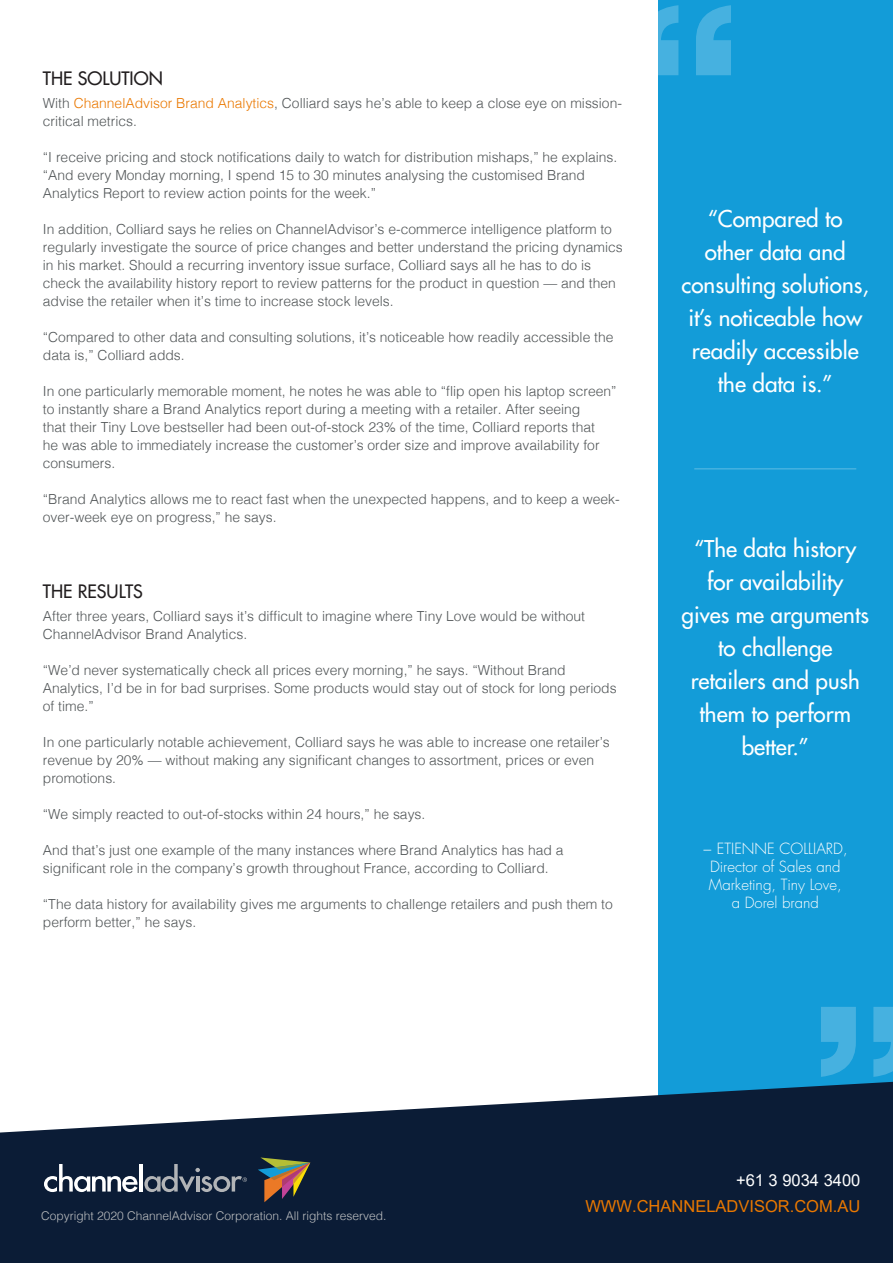
<style>
.page{position:relative;width:893px;height:1263px;background:#fff}
.page>*{position:absolute;margin:0;border:0;box-sizing:border-box;transform-origin:0 0}
.t1{font:210px "Krungthep";color:#fff}
.t2{font:500 22.5px/33px "Futura Std";color:#fff;text-align:center}
.t3{font:500 18px "Futura Std";color:#221e1f}
.t4{font:16.5px "Arial";color:#ea7800}
.t5{font:16.5px "Arial";color:#fff}
.t6{font:300 15px/18px "Futura Std";color:#fff;text-align:center}
.t7{font:300 13.8px/18px "Helvetica";color:#515557}
.t8{font:300 12px "Helvetica";color:#bcbec0}
.s1{color:#ea7800}
.s2{font-style:inherit}
</style>
<div class="page">
<div style="left:658px;top:1px;width:235px;height:1115px;background:#139cd8"></div>
<svg style="left:0;top:1082px;width:893px;height:181px;background:#2c3c53"></svg>
<svg style="left:258px;top:1157px;width:52px;height:45px;background:#615647"></svg>
<svg style="left:44px;top:1164px;width:94px;height:28px"></svg>
<hr style="left:139px;top:1164px;width:3px;height:27px;background:#fff">
<svg style="left:144px;top:1164px;width:103px;height:28px;background:#3a475a"></svg>
<hr style="left:694px;top:468px;width:162px;height:2px;background:#fff">
<h3 class="t3" style="left:43px;top:67px;width:121px">THE SOLUTION</h3>
<p class="t7" style="left:43px;top:93px;width:581px">With <span class="s1">ChannelAdvisor Brand Analytics</span>, Colliard says he’s able to keep a close eye on mission&shy;critical metrics.</p>
<p class="t7" style="left:43px;top:147px;width:576px">“I receive pricing and stock notifications daily to watch for distribution mishaps,” he explains. “And every Monday morning, I spend 15 to 30 minutes analy<span class="s2">s</span>ing the customi<span class="s2">s</span>ed Brand<br>Analytics Report to review action points for the week.”</p>
<p class="t7" style="left:43px;top:219px;width:581px">In addition, Colliard says he relies on ChannelAdvisor’s e-commerce intelligence platform to regularly investigate the source of price changes and better understand the pricing dynamics in his market. Should a recurring inventory issue surface, Colliard says all he has to do is check the availability history report to review patterns for the product in question — and then advise the retailer when it’s time to increase stock levels.</p>
<p class="t7" style="left:43px;top:327px;width:572px">“Compared to other data and consulting solutions, it’s noticeable how readily accessible the data is,” Colliard adds.</p>
<p class="t7" style="left:43px;top:381px;width:575px">In one particularly memorable moment, he notes he was able to “flip open his laptop screen” to instantly share a Brand Analytics report during a meeting with a retailer. After seeing<br>that their Tiny Love bestseller had been out-of-stock 23% of the time, Colliard reports that<br>he was able to immediately increase the customer’s order size and improve availability for consumers.</p>
<p class="t7" style="left:43px;top:489px;width:578px">“Brand Analytics allows me to react fast when the unexpected happens, and to keep a week&shy;over-week eye on progress,” he says.</p>
<h3 class="t3" style="left:43px;top:580px;width:102px">THE RESULTS</h3>
<p class="t7" style="left:43px;top:606px;width:544px">After three years, Colliard says it’s difficult to imagine where Tiny Love would be without<br>ChannelAdvisor Brand Analytics.</p>
<p class="t7" style="left:43px;top:660px;width:575px">“We’d never systematically check all prices every morning,” he says. “Without Brand<br>Analytics, I’d be in for bad surprises. Some products would stay out of stock for long periods of time.”</p>
<p class="t7" style="left:43px;top:732px;width:568px">In one particularly notable achievement, Colliard says he was able to increase one retailer’s revenue by 20% — without making any significant changes to assortment, prices or even promotions.</p>
<p class="t7" style="left:43px;top:804px;width:384px">“We simply reacted to out-of-stocks within 24 hours,” he says.</p>
<p class="t7" style="left:43px;top:840px;width:522px">And that’s just one example of the many instances where Brand Analytics has had a significant role in the company’s growth throughout France, according to Colliard.</p>
<p class="t7" style="left:43px;top:894px;width:571px">“The data history for availability gives me arguments to challenge retailers and push them to perform better,” he says.</p>
<h1 class="t1" style="left:626px;top:-33px;width:124px">“</h1>
<h2 class="t2" style="left:682px;top:202px;width:189px">“Compared to other data and consulting solutions, it’s noticeable how readily accessible the data is.”</h2>
<h2 class="t2" style="left:682px;top:532px;width:189px">“The data history for availability gives me arguments to challenge retailers and push them to perform better.”</h2>
<p class="t6" style="left:703px;top:840px;width:146px">− ETIENNE COLLIARD,<br>Director of Sales and<br>Marketing, Tiny Love, a Dorel brand</p>
<h1 class="t1" style="left:926px;top:1115px;width:124px;rotate:-180deg">“</h1>
<p class="t8" style="left:41px;top:1206px;width:347px">Copyright 2020 ChannelAdvisor Corporation. All rights reserved.</p>
<p class="t5" style="left:736px;top:1169px;width:126px">+61 3 9034 3400</p>
<p class="t4" style="left:585px;top:1195px;width:277px">WWW.CHANNELADVISOR.COM.AU</p>
</div>
